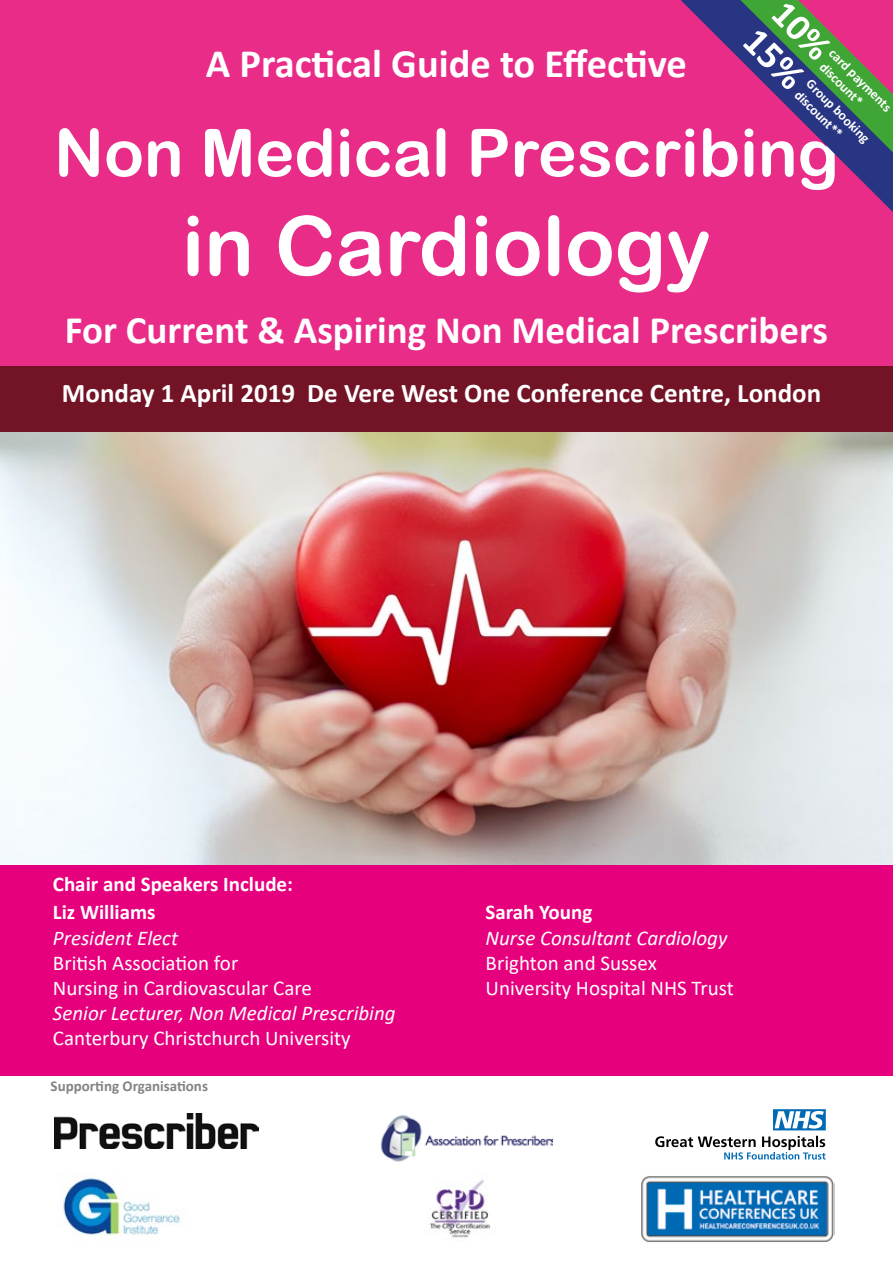
<style>
.page{position:relative;width:893px;height:1263px;background:#fff}
.page>*{position:absolute;margin:0;border:0;box-sizing:border-box;transform-origin:0 0}
.t1{font:82.5px "Arial Rounded MT Bold";color:#fff}
.t2{font:66px "Arial Rounded MT Bold";color:#fff}
.t3{font:700 40.5px "Calibri";color:#fff}
.t4{font:700 39px "Calibri";color:#fff}
.t5{font:700 27px "Calibri";color:#fff}
.t6{font:21px/25.2px "Calibri";color:#fff}
.t7{font:italic 21px "Calibri";color:#fff}
.t8{font:700 21px "Calibri";color:#fff}
.t9{font:700 15px "Calibri";color:#838382}
.t10{font:700 13.5px/16.2px "Calibri";color:#fff}
</style>
<div class="page">
<img style="left:0;top:432px;width:893px;height:433px">
<div style="left:0;top:0;width:893px;height:381px;background:#e82c88"></div>
<div style="left:0;top:366px;width:893px;height:66px;background:#721326"></div>
<img style="left:63px;top:1175px;width:118px;height:61px">
<img style="left:430px;top:1179px;width:61px;height:59px">
<img style="left:641px;top:1176px;width:193px;height:66px">
<div style="left:0;top:865px;width:893px;height:210px;background:#e6007d"></div>
<img style="left:381px;top:1115px;width:171px;height:47px">
<img style="left:55px;top:1113px;width:204px;height:35px">
<svg style="left:655px;top:1136px;width:171px;height:23px"></svg>
<svg style="left:773px;top:1109px;width:53px;height:21px"></svg>
<svg style="left:681px;top:0;width:212px;height:212px"></svg>
<h3 class="t3" style="left:206px;top:35px;width:483px">A Practical Guide to Effective</h3>
<p class="t10" style="left:837px;top:45px;width:84px;rotate:45deg">card payments discount*</p>
<p class="t10" style="left:814px;top:75px;width:85px;rotate:45deg">Group booking discount**</p>
<h2 class="t2" style="left:54px;top:114px;width:787px">Non Medical Prescribing</h2>
<h1 class="t1" style="left:182px;top:197px;width:531px">in Cardiology</h1>
<h3 class="t4" style="left:65px;top:302px;width:765px">For Current &amp; Aspiring Non Medical Prescribers</h3>
<p class="t5" style="left:62px;top:374px;width:761px">Monday 1 April 2019 De Vere West One Conference Centre, London</p>
<p class="t8" style="left:53px;top:869px;width:242px">Chair and Speakers Include:</p>
<p class="t8" style="left:53px;top:897px;width:104px">Liz Williams</p>
<p class="t7" style="left:53px;top:923px;width:127px">President Elect</p>
<p class="t6" style="left:53px;top:950px;width:261px">British Association for<br>Nursing in Cardiovascular Care</p>
<p class="t7" style="left:53px;top:999px;width:344px">Senior Lecturer, Non Medical Prescribing</p>
<p class="t6" style="left:53px;top:1025px;width:299px">Canterbury Christchurch University</p>
<p class="t9" style="left:51px;top:1075px;width:159px">Supporting Organisations</p>
<p class="t8" style="left:486px;top:897px;width:108px">Sarah Young</p>
<p class="t7" style="left:486px;top:923px;width:243px">Nurse Consultant Cardiology</p>
<p class="t6" style="left:486px;top:950px;width:250px">Brighton and Sussex<br>University Hospital NHS Trust</p>
</div>
